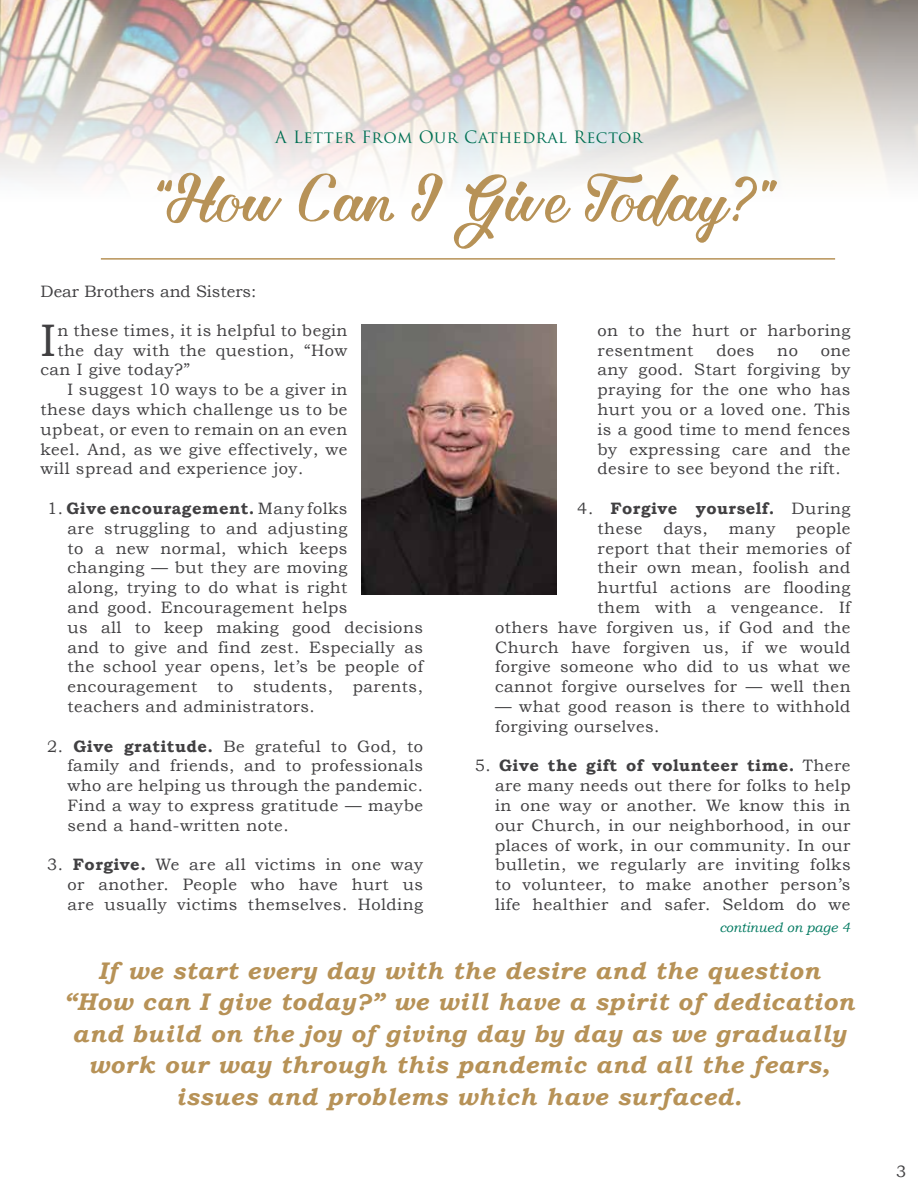
<style>
.page{position:relative;width:918px;height:1188px;background:#fff}
.page>*{position:absolute;margin:0;border:0;box-sizing:border-box;transform-origin:0 0}
.t1{font:51px "hillda";color:#b79257}
.t2{font:45.6px "Bookman Old Style";color:#414042}
.t3{font:italic 700 24px/31.5px "Bookman Old Style";letter-spacing:.03em;color:#b79257;text-align:center}
.t4{font:16.5px/19.8px "Bookman Old Style";letter-spacing:.03em;color:#414042;text-align:justify}
.t5{font:16.5px "Trajan Pro";letter-spacing:.03em;color:#007054}
.t6{font:700 16.5px/19.8px "Bookman Old Style";letter-spacing:.03em;color:#414042}
.t7{font:16.5px "Bookman Old Style";color:#414042}
.t8{font:italic 13.5px "Bookman Old Style";color:#007960}
.s1{font-weight:700}
.s2{font-weight:400}
</style>
<div class="page">
<img style="left:0;top:0;width:918px;height:178px">
<hr style="left:101px;top:258px;width:734px;height:2px;background:#b79257">
<img style="left:361px;top:324px;width:196px;height:270px">
<p class="t5" style="left:275px;top:127px;width:369px">A Letter From Our Cathedral Rector</p>
<h1 class="t1" style="left:146px;top:174px;width:627px">“How Can I Give Today?”</h1>
<p class="t7" style="left:41px;top:282px;width:217px">Dear Brothers and Sisters:</p>
<h2 class="t2" style="left:40px;top:314px;width:17px">I</h2>
<p class="t4" style="left:57px;top:320px;width:292px">n these times, it is helpful to begin</p>
<p class="t4" style="left:57px;top:340px;width:292px">the day with the question, “How</p>
<p class="t4" style="left:41px;top:360px;width:151px">can I give today?”</p>
<p class="t4" style="left:68px;top:380px;width:281px">I suggest 10 ways to be a giver in</p>
<p class="t4" style="left:41px;top:399px;width:308px">these days which challenge us to be</p>
<p class="t4" style="left:41px;top:419px;width:308px">upbeat, or even to remain on an even</p>
<p class="t4" style="left:41px;top:439px;width:309px">keel. And, as we give effectively, we</p>
<p class="t4" style="left:41px;top:459px;width:264px">will spread and experience joy.</p>
<p class="t4" style="left:68px;top:498px;width:357px;text-align:left;text-indent:-20px">1. <span class="s1">Give encouragement.</span> Many folks<br>are struggling to and adjusting<br>to a new normal, which keeps changing — but they are moving<br>along, trying to do what is right<br>and good. Encouragement helps<br>us all to keep making good decisions and to give and find zest. Especially as the school year opens, let’s be people of encouragement to students, parents, teachers and administrators.</p>
<p class="t4" style="left:68px;top:736px;width:357px;text-indent:-20px">2. <span class="s1">Give gratitude.</span> Be grateful to God, to family and friends, and to professionals who are helping us through the pandemic.<br>Find a way to express gratitude — maybe send a hand-written note.</p>
<p class="t4" style="left:68px;top:855px;width:357px;text-indent:-20px">3. <span class="s1">Forgive.</span> We are all victims in one way or another. People who have hurt us are usually victims themselves. Holding</p>
<p class="t4" style="left:598px;top:320px;width:254px">on to the hurt or harboring resentment</p>
<p class="t4" style="left:716px;top:340px;width:40px">does</p>
<p class="t4" style="left:777px;top:340px;width:22px">no</p>
<p class="t4" style="left:598px;top:340px;width:255px;text-indent:223px">one any good. Start forgiving by praying for the one who has hurt you or a loved one. This is a good time to mend fences by expressing care and the desire to see beyond the rift.</p>
<p class="t6" style="left:598px;top:498px;width:254px;text-indent:-20px"><span class="s2">4.</span> Forgive yourself. <span class="s2">During these</span></p>
<p class="t4" style="left:495px;top:518px;width:357px;text-align:right">people<br>report that their memories of<br>their own mean, foolish and<br>hurtful actions are flooding<br>them with a vengeance. If<br>others have forgiven us, if God and the<br>Church have forgiven us, if we would forgive someone who did to us what we cannot forgive ourselves for — well then</p>
<p class="t4" style="left:495px;top:696px;width:357px">— what good reason is there to withhold forgiving ourselves.</p>
<p class="t4" style="left:495px;top:756px;width:357px;text-indent:-20px">5. <span class="s1">Give the gift of volunteer time.</span> There are many needs out there for folks to help in one way or another. We know this in our Church, in our neighborhood, in our places of work, in our community. In our bulletin, we regularly are inviting folks to volunteer, to make another person’s life healthier and safer. Seldom do we</p>
<p class="t4" style="left:663px;top:518px;width:46px">days,</p>
<p class="t4" style="left:729px;top:518px;width:48px">many</p>
<p class="t8" style="left:719px;top:918px;width:132px">continued on page 4</p>
<p class="t3" style="left:64px;top:954px;width:792px">If we start every day with the desire and the question “How can I give today?” we will have a spirit of dedication and build on the joy of giving day by day as we gradually work our way through this pandemic and all the fears, issues and problems which have surfaced.</p>
<p class="t4" style="left:896px;top:1162px;width:12px">3</p>
</div>
